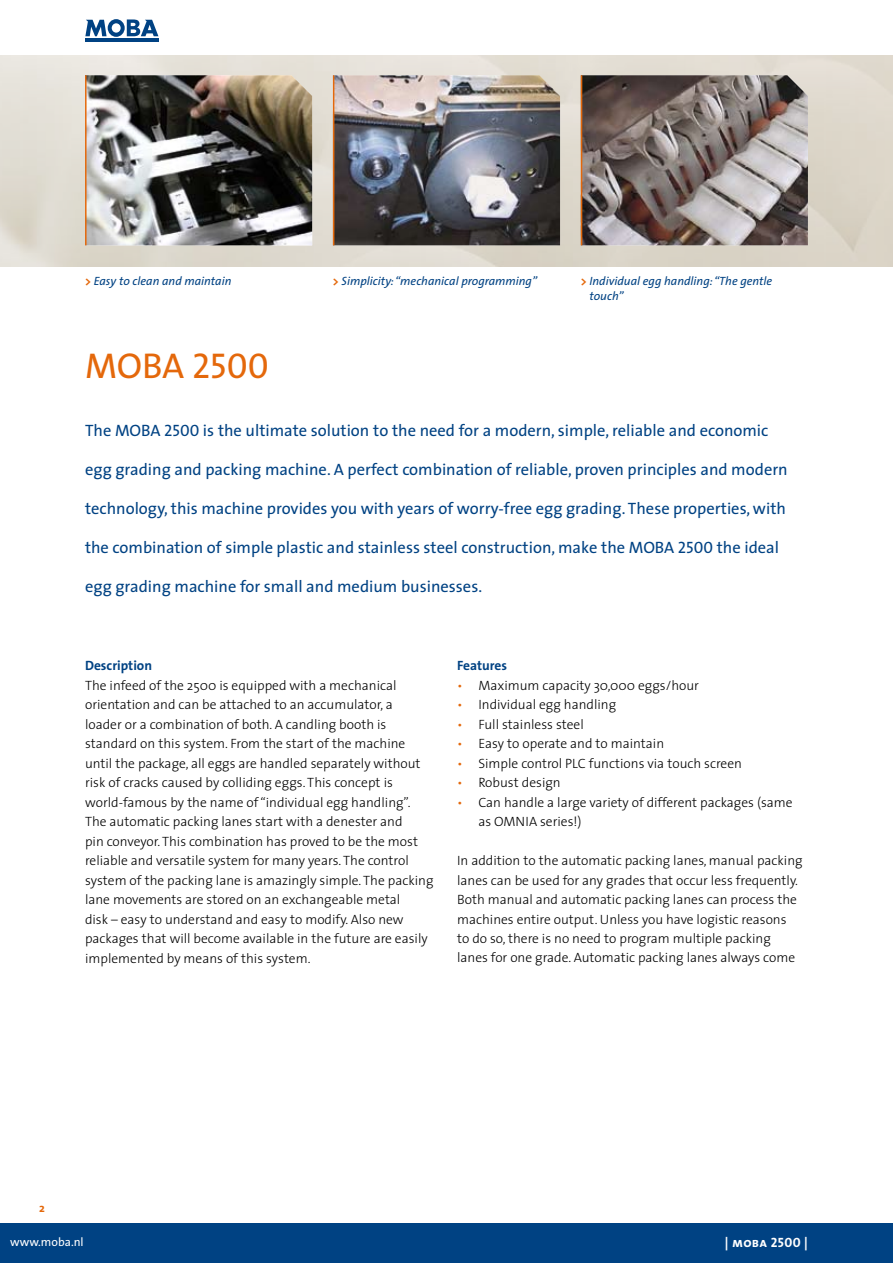
<style>
.page{position:relative;width:893px;height:1263px;background:#fff}
.page>*{position:absolute;margin:0;border:0;box-sizing:border-box;transform-origin:0 0}
.t1{font:36px "The Sans";color:#e4680b}
.t2{font:16.5px "The Sans";color:#004283}
.t3{font:300 13.5px/19.5px "The Sans";color:#000}
.t4{font:700 13.5px "The Sans";color:#004283}
.t5{font:13.5px "The Sans Bold Caps";letter-spacing:.025em;color:#fff}
.t6{font:italic 12px/14.4px "The Sans";color:#004283}
.t7{font:12px "The Sans";color:#fff}
.t8{font:700 12px "The Sans";color:#e4680b}
.s1{font-weight:700;font-style:normal;color:#e4680b}
.s2{font-family:"The Sans Caps"}
.s3{color:#e4680b}
</style>
<div class="page">
<img style="left:0;top:55px;width:893px;height:212px">
<div style="left:0;top:1223px;width:893px;height:40px;background:#004283"></div>
<img style="left:582px;top:75px;width:226px;height:170px">
<img style="left:334px;top:75px;width:226px;height:170px">
<img style="left:87px;top:75px;width:225px;height:170px">
<hr style="left:85px;top:75px;width:2px;height:170px;background:#e4680b">
<hr style="left:581px;top:75px;width:1px;height:170px;background:#e4680b">
<hr style="left:333px;top:75px;width:1px;height:170px;background:#e4680b">
<hr style="left:85px;top:38px;width:74px;height:3px;background:#004283">
<svg style="left:85px;top:19px;width:73px;height:18px"></svg>
<p class="t6" style="left:85px;top:274px;width:148px"><span class="s1">&gt;</span> Easy to clean and maintain</p>
<p class="t6" style="left:333px;top:274px;width:206px"><span class="s1">&gt;</span> Simplicity: “mechanical programming”</p>
<h1 class="t1" style="left:85px;top:335px;width:185px">MOBA <span class="s2">2500</span></h1>
<p class="t6" style="left:589px;top:274px;width:184px;text-indent:-9px"><span class="s1">&gt;</span> Individual egg handling: “The gentle touch”</p>
<p class="t2" style="left:85px;top:417px;width:685px">The MOBA <span class="s2">2500</span> is the ultimate solution to the need for a modern, simple, reliable and economic</p>
<p class="t2" style="left:85px;top:456px;width:704px">egg grading and packing machine. A perfect combination of reliable, proven principles and modern</p>
<p class="t2" style="left:85px;top:495px;width:702px">technology, this machine provides you with years of worry-free egg grading. These properties, with</p>
<p class="t2" style="left:85px;top:534px;width:696px">the combination of simple plastic and stainless steel construction, make the MOBA <span class="s2">2500</span> the ideal</p>
<p class="t2" style="left:85px;top:573px;width:399px">egg grading machine for small and medium businesses.</p>
<p class="t4" style="left:85px;top:654px;width:69px">Description</p>
<p class="t3" style="left:85px;top:675px;width:350px">The infeed of the 2500 is equipped with a mechanical orientation and can be attached to an accumulator, a<br>loader or a combination of both. A candling booth is standard on this system. From the start of the machine until the package, all eggs are handled separately without risk of cracks caused by colliding eggs. This concept is world-famous by the name of “individual egg handling”.<br>The automatic packing lanes start with a denester and<br>pin conveyor. This combination has proved to be the most reliable and versatile system for many years. The control system of the packing lane is amazingly simple. The packing lane movements are stored on an exchangeable metal<br>disk – easy to understand and easy to modify. Also new packages that will become available in the future are easily implemented by means of this system.</p>
<p class="t4" style="left:457px;top:654px;width:51px">Features</p>
<p class="t3" style="left:457px;top:675px;width:243px"><span class="s3">•</span> Maximum capacity 30,000 eggs/hour</p>
<p class="t3" style="left:457px;top:694px;width:161px"><span class="s3">•</span> Individual egg handling</p>
<p class="t3" style="left:457px;top:714px;width:128px"><span class="s3">•</span> Full stainless steel</p>
<p class="t3" style="left:457px;top:733px;width:209px"><span class="s3">•</span> Easy to operate and to maintain</p>
<p class="t3" style="left:457px;top:753px;width:286px"><span class="s3">•</span> Simple control PLC functions via touch screen</p>
<p class="t3" style="left:457px;top:772px;width:105px"><span class="s3">•</span> Robust design</p>
<p class="t3" style="left:478px;top:792px;width:316px;text-indent:-21px"><span class="s3">•</span> Can handle a large variety of different packages (same as OMNIA series!)</p>
<p class="t3" style="left:457px;top:850px;width:347px">In addition to the automatic packing lanes, manual packing lanes can be used for any grades that occur less frequently.<br>Both manual and automatic packing lanes can process the machines entire output. Unless you have logistic reasons<br>to do so, there is no need to program multiple packing lanes for one grade. Automatic packing lanes always come</p>
<p class="t8" style="left:39px;top:1198px;width:7px">2</p>
<p class="t7" style="left:10px;top:1232px;width:75px">www.moba.nl</p>
<p class="t5" style="left:725px;top:1231px;width:85px">| moba 2500 |</p>
</div>
